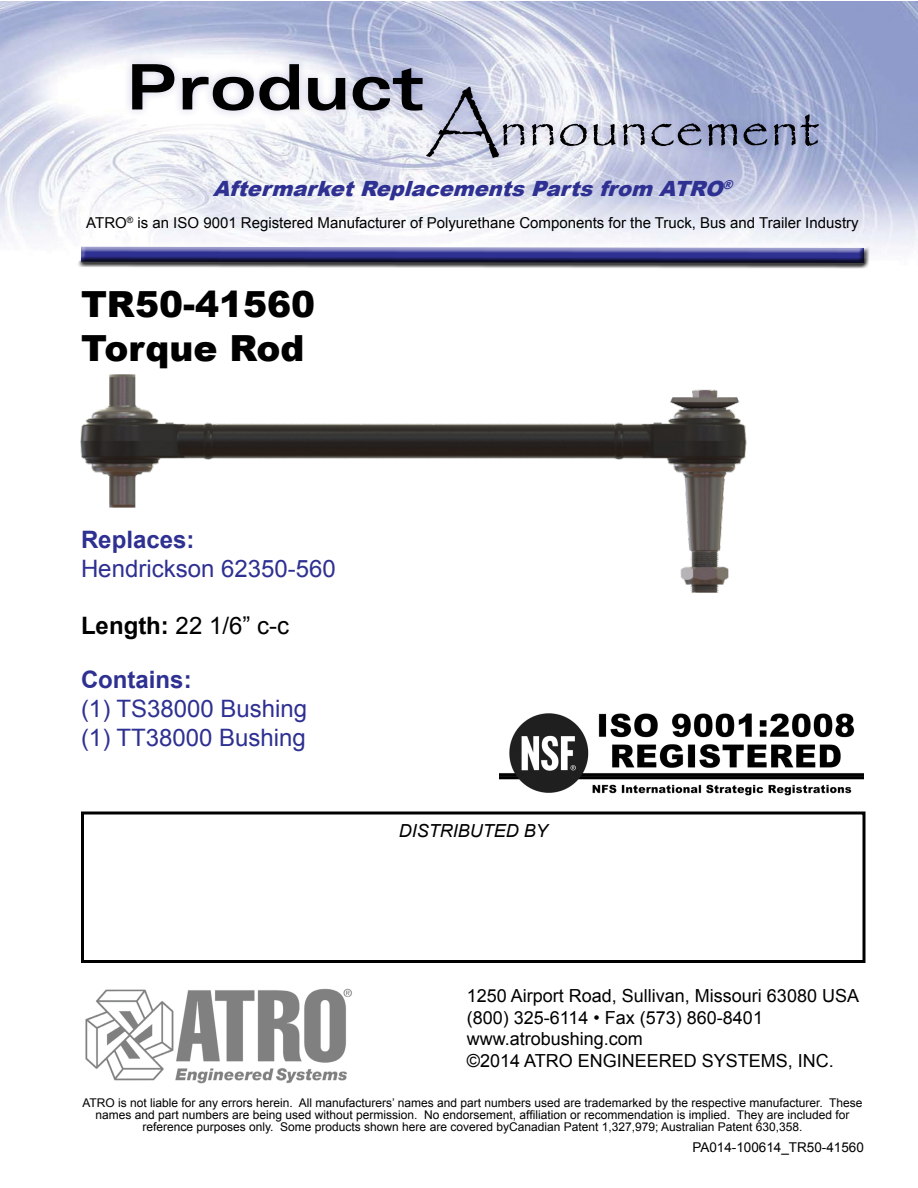
<style>
.page{position:relative;width:918px;height:1188px;background:#fff}
.page>*{position:absolute;margin:0;border:0;box-sizing:border-box;transform-origin:0 0}
.t1{font:700 expanded 63px "Univers";color:#000}
.t2{font:57px "Papyrus";color:#000}
.t3{font:900 36px/43.2px "Arial";color:#000}
.t4{font:24px/28.8px "Arial";color:#2e3092}
.t5{font:700 24px "Arial";color:#2e3092}
.t6{font:24px "Arial";color:#000}
.t7{font:italic 900 21px "Arial";color:#2e3092}
.t8{font:18px/21.6px "Arial";color:#000}
.t9{font:italic 18px "Arial";color:#000}
.t10{font:15px "Arial";color:#000}
.t11{font:13.5px "Arial";color:#000}
.t12{font:12px/12px "Arial";color:#000;text-align:center}
.s1{font-size:75px}
.s2{font-weight:700}
</style>
<div class="page">
<img style="left:85px;top:988px;width:267px;height:96px">
<div style="left:81px;top:812px;width:785px;height:151px;border:3px solid #000"></div>
<img style="left:0;top:1px;width:918px;height:247px">
<div style="left:122px;top:54px;width:309px;height:66px;background:#2e3092;opacity:.25"></div>
<div style="left:416px;top:77px;width:410px;height:88px;background:#2e3092;opacity:.25"></div>
<svg style="left:66px;top:239px;width:813px;height:12px"></svg>
<div style="left:76px;top:242px;width:793px;height:23px;background:#fff"></div>
<div style="left:76px;top:245px;width:794px;height:24px;background:#000;opacity:.75"></div>
<img style="left:80px;top:375px;width:666px;height:217px">
<img style="left:500px;top:713px;width:364px;height:83px">
<h1 class="t1" style="left:126px;top:51px;width:300px">Product</h1>
<h2 class="t2" style="left:426px;top:93px;width:395px"><span class="s1">A</span>nnouncement</h2>
<h3 class="t7" style="left:213px;top:173px;width:526px">AftermarketReplacementsPartsfrom ATRO<sup>®</sup></h3>
<p class="t10" style="left:86px;top:213px;width:774px">ATRO<sup>®</sup> is an ISO 9001 Registered Manufacturer of Polyurethane Components for the Truck, Bus and Trailer Industry</p>
<h3 class="t3" style="left:81px;top:282px;width:236px">TR50-41560<br>Torque Rod</h3>
<h3 class="t5" style="left:81px;top:523px;width:115px">Replaces:</h3>
<h3 class="t4" style="left:81px;top:554px;width:256px">Hendrickson 62350-560</h3>
<h3 class="t6" style="left:81px;top:610px;width:210px"><span class="s2">Length:</span> 22 1/6” c-c</h3>
<h3 class="t5" style="left:81px;top:664px;width:112px">Contains:</h3>
<h3 class="t4" style="left:81px;top:694px;width:228px">(1) TS38000 Bushing (1) TT38000 Bushing</h3>
<h3 class="t9" style="left:399px;top:819px;width:151px">DISTRIBUTED BY</h3>
<h3 class="t8" style="left:467px;top:985px;width:394px">1250 Airport Road, Sullivan, Missouri 63080 USA (800) 325-6114 • Fax (573) 860-8401 www.atrobushing.com<br>©2014 ATRO ENGINEERED SYSTEMS, INC.</h3>
<p class="t12" style="left:82px;top:1097px;width:782px">ATRO is not liable for any errors herein. All manufacturers’ names and part numbers used are trademarked by the respective manufacturer. These names and part numbers are being used without permission. No endorsement, affiliation or recommendation is implied. They are included for reference purposes only. Some products shown here are covered byCanadian Patent 1,327,979; Australian Patent 630,358.</p>
<p class="t11" style="left:692px;top:1138px;width:173px">PA014-100614_TR50-41560</p>
</div>
